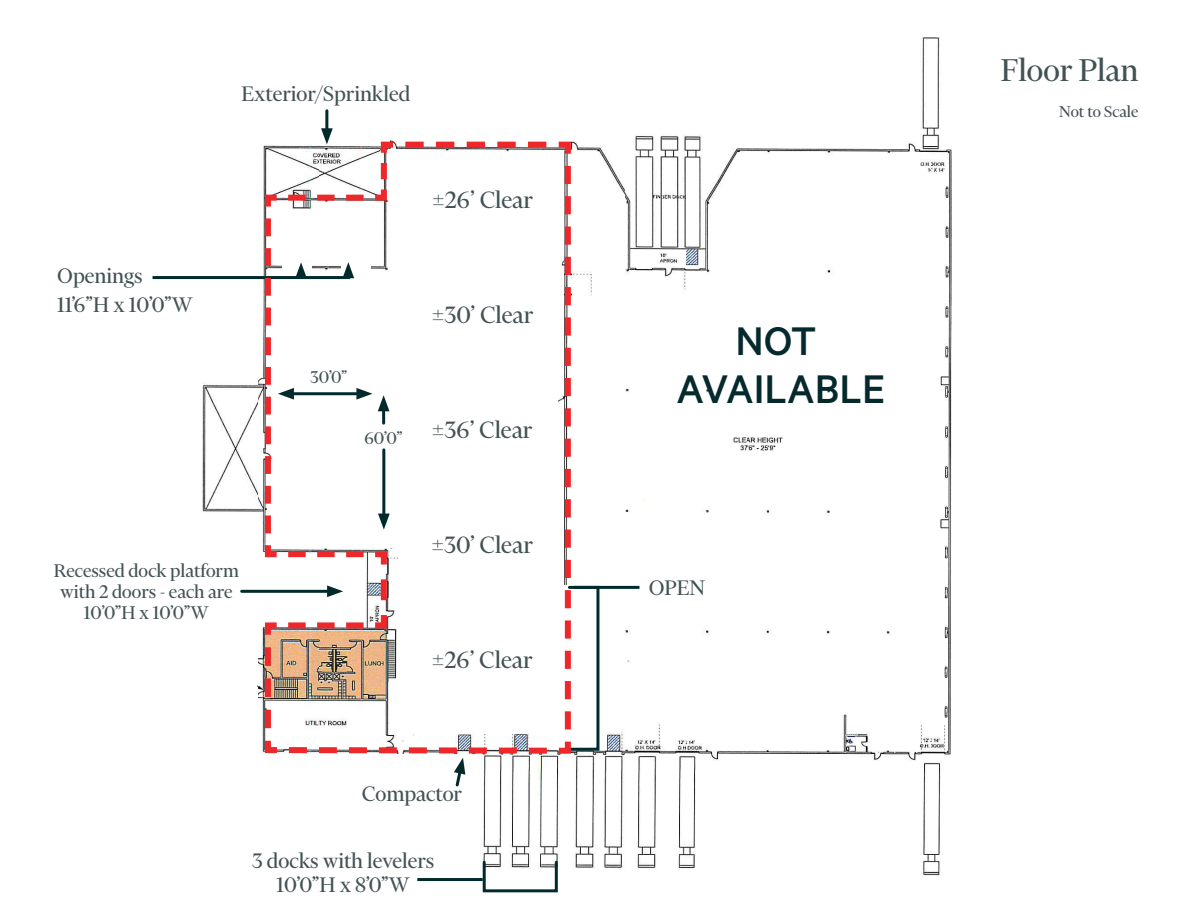
<style>
.page{position:relative;width:1188px;height:918px;background:#fff}
.page>*{position:absolute;margin:0;border:0;box-sizing:border-box;transform-origin:0 0}
.Subheading_Small{font:500 45px "Calibre";color:#05292c}
.t1{font:36px "Financier Display";color:#415255}
.t2{font:27px "Financier Display";color:#435254}
.t3{font:24px "Financier Display";color:#435254}
.t4{font:21px/21px "Financier Display";color:#435254;text-align:center}
.t5{font:19.5px "Financier Display";color:#435254}
.t6{font:18px "Financier Display";color:#415255}
</style>
<div class="page">
<img style="left:240px;top:37px;width:712px;height:855px">
<div style="left:248px;top:554px;width:117px;height:71px;background:#fff"></div>
<div style="left:530px;top:586px;width:76px;height:164px;background:#fff"></div>
<div style="left:111px;top:654px;width:146px;height:58px;background:#fff"></div>
<hr style="left:325px;top:111px;width:3px;height:23px;background:#012a2d">
<svg style="left:321px;top:128px;width:12px;height:11px"></svg>
<div style="left:0;top:754px;width:478px;height:164px;background:#fff"></div>
<hr style="left:417px;top:878px;width:66px;height:3px;background:#012a2d">
<div style="left:483px;top:861px;width:75px;height:31px;border:3px solid #012a2d"></div>
<div style="left:568px;top:586px;width:31px;height:165px;border:3px solid #012a2d"></div>
<hr style="left:574px;top:586px;width:65px;height:3px;background:#012a2d">
<hr style="left:242px;top:590px;width:91px;height:3px;background:#012a2d">
<svg style="left:152px;top:218px;width:110px;height:321px"></svg>
<svg style="left:454px;top:757px;width:105px;height:32px"></svg>
<svg style="left:262px;top:139px;width:312px;height:618px"></svg>
<p class="t3" style="left:57px;top:263px;width:87px">Openings</p>
<p class="t3" style="left:57px;top:292px;width:137px">11’6”H x 10’0”W</p>
<p class="t3" style="left:242px;top:81px;width:170px">Exterior/Sprinkled</p>
<p class="t2" style="left:432px;top:186px;width:102px">±26’ Clear</p>
<p class="t5" style="left:310px;top:367px;width:39px">30’0”</p>
<p class="t5" style="left:365px;top:428px;width:40px">60’0”</p>
<p class="t2" style="left:432px;top:301px;width:103px">±30’ Clear</p>
<p class="t2" style="left:432px;top:416px;width:102px">±36’ Clear</p>
<p class="t4" style="left:54px;top:560px;width:187px">Recessed dock platform with 2 doors - each are<br>10’0”H x 10’0”W</p>
<p class="t2" style="left:432px;top:531px;width:103px">±30’ Clear</p>
<p class="t2" style="left:432px;top:646px;width:102px">±26’ Clear</p>
<p class="t3" style="left:362px;top:782px;width:102px">Compactor</p>
<p class="t3" style="left:252px;top:848px;width:184px">3 docks with levelers</p>
<p class="t3" style="left:276px;top:872px;width:135px">10’0”H x 8’0”W</p>
<p class="Subheading_Small" style="left:735px;top:314px;width:83px">NOT</p>
<p class="Subheading_Small" style="left:676px;top:363px;width:210px">AVAILABLE</p>
<p class="t3" style="left:649px;top:575px;width:58px">OPEN</p>
<p class="t1" style="left:1001px;top:51px;width:139px">Floor Plan</p>
<p class="t6" style="left:1059px;top:102px;width:80px">Not to Scale</p>
</div>
